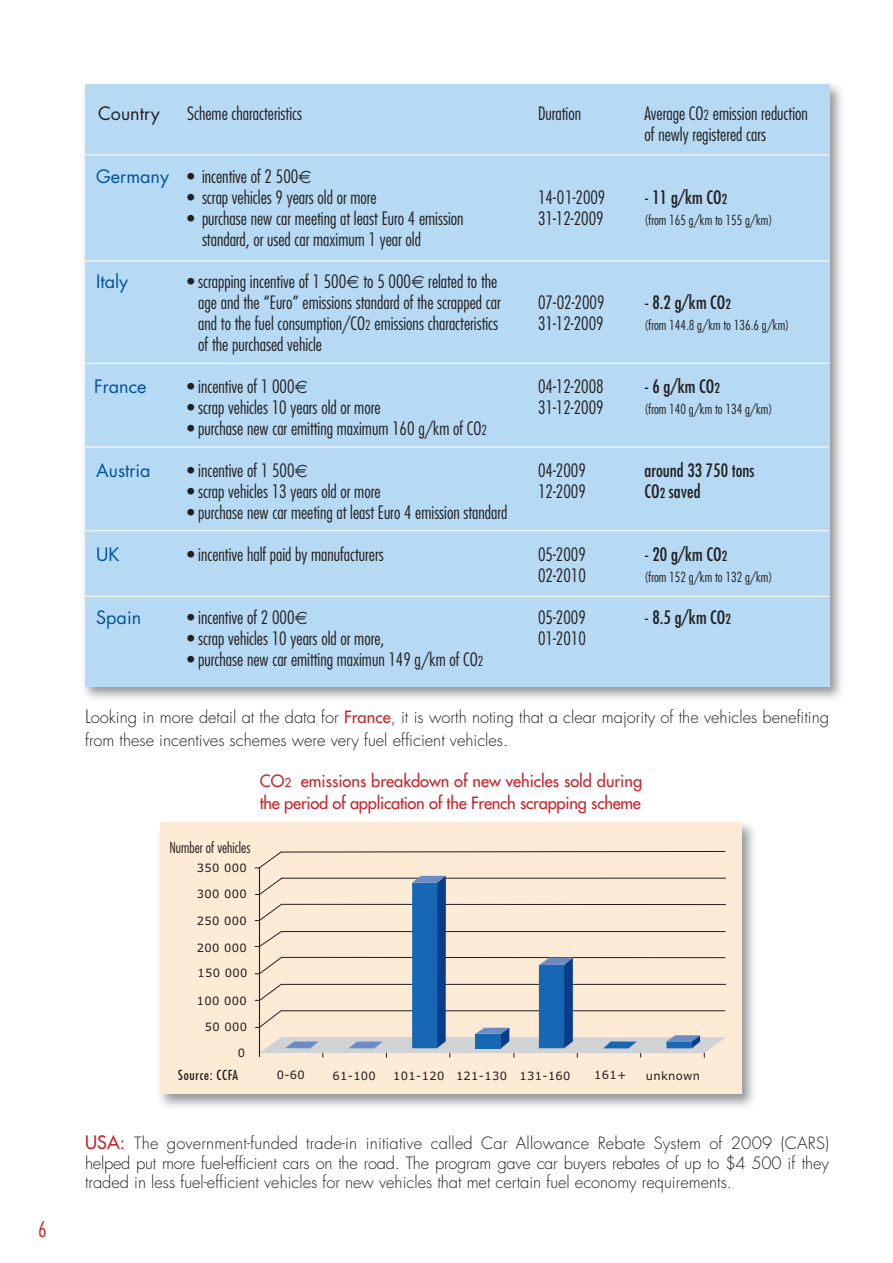
<style>
.page{position:relative;width:893px;height:1263px;background:#fff}
.page>*{position:absolute;margin:0;border:0;box-sizing:border-box;transform-origin:0 0}
.t1{font:300 condensed 21px "Futura";color:#c8242b}
.t2{font:300 condensed 18px/21px "Futura";color:#231f20}
.t3{font:condensed 18px "Futura";color:#231f20}
.t4{font:18px "Futura";color:#01519c}
.t5{font:18px "Futura";color:#231f20}
.t6{font:300 16.5px/19.5px "Futura";color:#231f20}
.t7{font:16.5px/22.5px "Futura";letter-spacing:-.015em;color:#c8242b}
.t8{font:300 condensed 14.85px "Futura";color:#231f20}
.t9{font:300 condensed 13.5px "Futura";color:#231f20}
.t10{font:condensed 13.5px "Futura";letter-spacing:.05em;color:#231f20}
.t11{font:11.55px "Verdana";letter-spacing:.03em;color:#231f20}
.s1{font-size:13.5px}
.s2{font-weight:400;font-stretch:normal;color:#01519c}
.s3{font-size:18px}
.s4{font-weight:400;color:#c8242b}
.s5{font-size:12px}
.s6{font-weight:400;font-size:18px;color:#c8242b}
</style>
<div class="page">
<img style="left:84px;top:84px;width:758px;height:615px">
<div style="left:85px;top:84px;width:744px;height:602px;background:#b6daf3"></div>
<hr style="left:85px;top:155px;width:744px;height:1px;background:#fff">
<hr style="left:85px;top:260px;width:744px;height:1px;background:#fff">
<hr style="left:84px;top:363px;width:744px;height:1px;background:#fff">
<hr style="left:85px;top:447px;width:744px;height:1px;background:#fff">
<hr style="left:85px;top:530px;width:744px;height:1px;background:#fff">
<hr style="left:85px;top:596px;width:744px;height:1px;background:#fff">
<img style="left:160px;top:822px;width:594px;height:285px">
<div style="left:160px;top:822px;width:581px;height:272px;background:#feebd6"></div>
<hr style="left:259px;top:867px;width:1px;height:190px;background:#231f20">
<svg style="left:254px;top:851px;width:472px;height:18px"></svg>
<svg style="left:254px;top:876px;width:472px;height:181px"></svg>
<p class="t1" style="left:38px;top:1220px;width:10px">6</p>
<p class="t5" style="left:98px;top:105px;width:63px">Country</p>
<p class="t2" style="left:187px;top:104px;width:117px">Scheme characteristics</p>
<p class="t2" style="left:538px;top:104px;width:44px">Duration</p>
<p class="t2" style="left:644px;top:104px;width:165px">Average CO<span class="s1">2</span> emission reduction of newly registered cars</p>
<p class="t2" style="left:96px;top:167px;width:204px"><span class="s2">Germany</span> • incentive of 2 500</p>
<p class="t2" style="left:187px;top:188px;width:191px">• scrap vehicles 9 years old or more</p>
<p class="t2" style="left:538px;top:188px;width:69px">14-01-2009</p>
<p class="t3" style="left:644px;top:189px;width:84px">- 11 g/km CO<span class="s1">2</span></p>
<p class="t2" style="left:187px;top:209px;width:278px">• purchase new car meeting at least Euro 4 emission</p>
<p class="t2" style="left:538px;top:209px;width:67px">31-12-2009</p>
<p class="t9" style="left:644px;top:214px;width:129px">(from 165 g/km to 155 g/km)</p>
<p class="t2" style="left:202px;top:230px;width:220px">standard, or used car maximum 1 year old</p>
<p class="t4" style="left:96px;top:273px;width:34px">Italy</p>
<p class="t2" style="left:187px;top:272px;width:315px;text-align:right">• scrapping incentive of 1 500 to 5 000 related to the age and the “Euro” emissions standard of the scrapped car</p>
<p class="t2" style="left:538px;top:293px;width:68px">07-02-2009</p>
<p class="t3" style="left:644px;top:294px;width:88px">- 8.2 g/km CO<span class="s1">2</span></p>
<p class="t2" style="left:198px;top:314px;width:301px">and to the fuel consumption/CO<span class="s1">2</span> emissions characteristics</p>
<p class="t2" style="left:538px;top:314px;width:67px">31-12-2009</p>
<p class="t9" style="left:644px;top:319px;width:146px">(from 144.8 g/km to 136.6 g/km)</p>
<p class="t2" style="left:198px;top:335px;width:125px">of the purchased vehicle</p>
<p class="t4" style="left:94px;top:378px;width:54px">France</p>
<p class="t2" style="left:187px;top:377px;width:109px">• incentive of 1 000</p>
<p class="t2" style="left:538px;top:377px;width:67px">04-12-2008</p>
<p class="t3" style="left:644px;top:378px;width:77px">- 6 g/km CO<span class="s1">2</span></p>
<p class="t2" style="left:187px;top:398px;width:195px">• scrap vehicles 10 years old or more</p>
<p class="t2" style="left:538px;top:398px;width:67px">31-12-2009</p>
<p class="t9" style="left:644px;top:403px;width:129px">(from 140 g/km to 134 g/km)</p>
<p class="t2" style="left:187px;top:419px;width:302px">• purchase new car emitting maximum 160 g/km of CO<span class="s1">2</span></p>
<p class="t4" style="left:96px;top:462px;width:56px">Austria</p>
<p class="t2" style="left:187px;top:461px;width:109px">• incentive of 1 500</p>
<p class="t2" style="left:538px;top:461px;width:49px">04-2009</p>
<p class="t3" style="left:644px;top:462px;width:111px">around 33 750 tons</p>
<p class="t2" style="left:187px;top:482px;width:195px">• scrap vehicles 13 years old or more</p>
<p class="t2" style="left:538px;top:482px;width:49px">12-2009</p>
<p class="t3" style="left:644px;top:483px;width:57px">CO<span class="s1">2</span> saved</p>
<p class="t2" style="left:187px;top:503px;width:322px">• purchase new car meeting at least Euro 4 emission standard</p>
<p class="t4" style="left:96px;top:546px;width:25px">UK</p>
<p class="t2" style="left:187px;top:545px;width:198px">• incentive half paid by manufacturers</p>
<p class="t2" style="left:538px;top:545px;width:49px">05-2009</p>
<p class="t3" style="left:644px;top:546px;width:84px">- 20 g/km CO<span class="s1">2</span></p>
<p class="t2" style="left:538px;top:566px;width:49px">02-2010</p>
<p class="t9" style="left:644px;top:571px;width:129px">(from 152 g/km to 132 g/km)</p>
<p class="t4" style="left:96px;top:609px;width:46px">Spain</p>
<p class="t2" style="left:187px;top:608px;width:109px">• incentive of 2 000</p>
<p class="t2" style="left:538px;top:608px;width:49px">05-2009</p>
<p class="t3" style="left:644px;top:609px;width:88px">- 8.5 g/km CO<span class="s1">2</span></p>
<p class="t2" style="left:187px;top:629px;width:199px">• scrap vehicles 10 years old or more,</p>
<p class="t2" style="left:538px;top:629px;width:49px">01-2010</p>
<p class="t2" style="left:187px;top:650px;width:298px">• purchase new car emitting maximun 149 g/km of CO<span class="s1">2</span></p>
<p class="t6" style="left:85px;top:706px;width:746px;line-height:23.7px"><span class="s3">L</span>ooking in more detail at the data for <span class="s4">France</span>, it is worth noting that a clear majority of the vehicles benefiting from these incentives schemes were very fuel efficient vehicles.</p>
<p class="t7" style="left:260px;top:770px;width:384px">CO<span class="s5">2</span> emissions breakdown of new vehicles sold during the period of application of the French scrapping scheme</p>
<p class="t8" style="left:169px;top:841px;width:82px">Number of vehicles</p>
<p class="t11" style="left:197px;top:860px;width:51px">350 000</p>
<p class="t11" style="left:197px;top:887px;width:51px">300 000</p>
<p class="t11" style="left:197px;top:913px;width:51px">250 000</p>
<p class="t11" style="left:197px;top:940px;width:51px">200 000</p>
<p class="t11" style="left:197px;top:966px;width:51px">150 000</p>
<p class="t11" style="left:197px;top:993px;width:51px">100 000</p>
<p class="t11" style="left:205px;top:1020px;width:44px">50 000</p>
<p class="t11" style="left:238px;top:1045px;width:9px">0</p>
<p class="t10" style="left:178px;top:1068px;width:61px">Source: CCFA</p>
<p class="t11" style="left:277px;top:1068px;width:30px">0-60</p>
<p class="t11" style="left:332px;top:1068px;width:45px">61-100</p>
<p class="t11" style="left:393px;top:1068px;width:179px">101-120 121-130 131-160</p>
<p class="t11" style="left:594px;top:1067px;width:34px">161+</p>
<p class="t11" style="left:646px;top:1068px;width:56px">unknown</p>
<p class="t6" style="left:85px;top:1134px;width:746px;text-align:justify"><span class="s6">USA:</span> The government-funded trade-in initiative called Car Allowance Rebate System of 2009 (CARS) helped put more fuel-efficient cars on the road. The program gave car buyers rebates of up to $4 500 if they traded in less fuel-efficient vehicles for new vehicles that met certain fuel economy requirements.</p>
</div>
